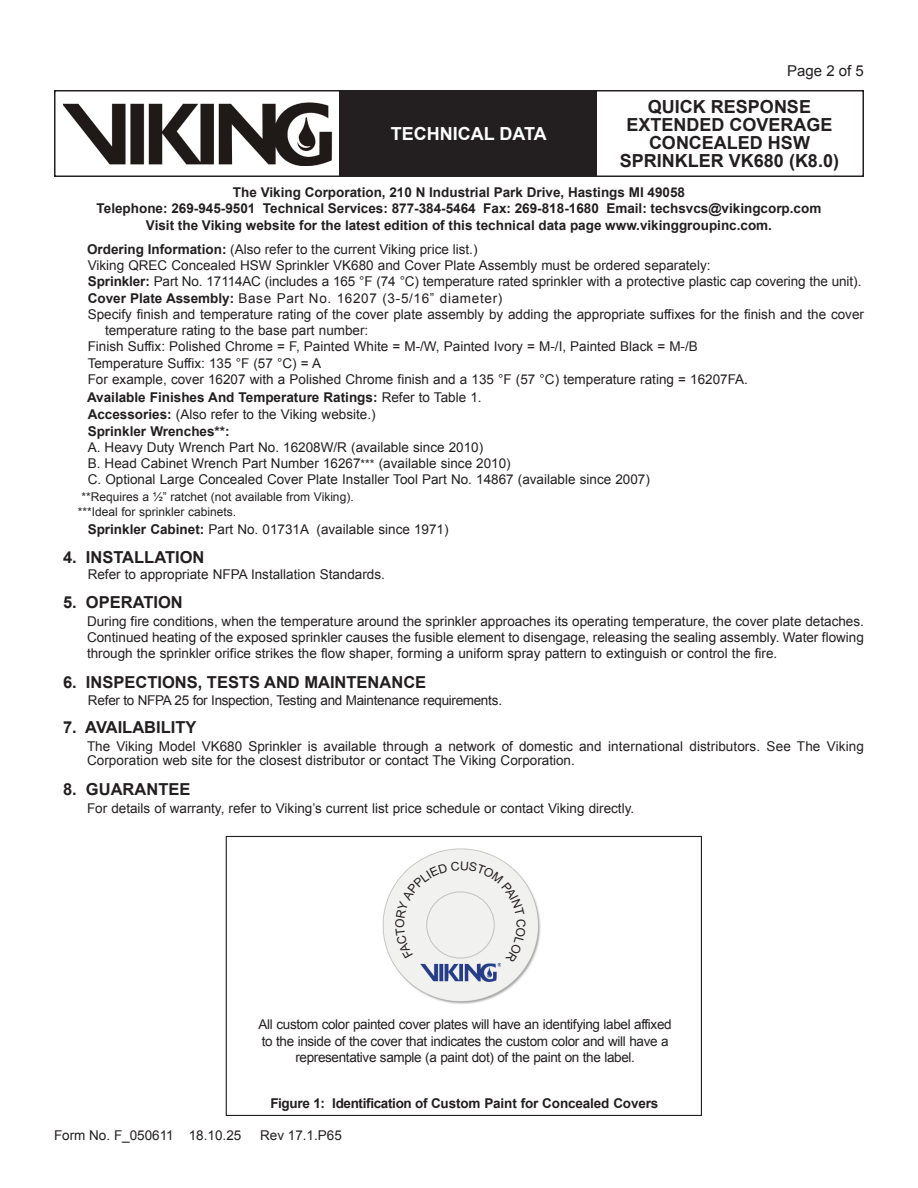
<style>
.page{position:relative;width:918px;height:1188px;background:#fff}
.page>*{position:absolute;margin:0;border:0;box-sizing:border-box;transform-origin:0 0}
.t1{font:700 18px/18px "Arial";color:#231f20;text-align:center}
.t2{font:700 18px "Arial";color:#fff}
.Heading{font:700 16.5px "Arial";color:#231f20}
.t3{font:15px "Arial";color:#231f20}
.Technical_Data{font:13.5px/16.2px "Arial";color:#231f20}
.Body_Text{font:13.5px/16.2px "Arial";color:#231f20;text-align:justify}
.Center_-_Bold{font:700 13.5px/16.2px "Arial";color:#231f20;text-align:center}
.Center_-_Bold-2{font:13.5px/16.2px "Arial";letter-spacing:-.025em;color:#231f20;text-align:center}
.Technical_Data-2{font:13.5px "Arial";letter-spacing:-.025em;color:#231f20}
.Heading_2{font:13.5px "Arial";color:#231f20}
.Body_Text-2{font:700 13.5px "Arial";color:#231f20}
.Technical_Data-3{font:13.5px "Arial";letter-spacing:.05em;color:#231f20}
.Technical_Data-4{font:700 13.5px "Arial";color:#231f20}
.Asterisk_2{font:12px "Arial";color:#231f20}
.s1{font-weight:700}
.s2{font-weight:400}
.s3{font-size:12px}
</style>
<div class="page">
<div style="left:54px;top:90px;width:810px;height:87px;border:2px solid #231f20"></div>
<div style="left:340px;top:91px;width:257px;height:85px;background:#231f20"></div>
<img style="left:63px;top:102px;width:269px;height:63px">
<div style="left:226px;top:836px;width:476px;height:280px;border:1px solid #231f20"></div>
<img style="left:382px;top:848px;width:159px;height:156px">
<img style="left:421px;top:963px;width:79px;height:18px">
<div style="left:395px;top:861px;width:131px;height:102px;background:#f1f1f0"></div>
<p class="t3" style="left:787px;top:61px;width:78px">Page 2 of 5</p>
<h1 class="t1" style="left:620px;top:98px;width:221px">QUICK RESPONSE<br>EXTENDED COVERAGE<br>CONCEALED HSW<br>SPRINKLER VK680 (K8.0)</h1>
<p class="Center_-_Bold" style="left:97px;top:185px;width:726px">The Viking Corporation, 210 N Industrial Park Drive, Hastings MI 49058<br>Telephone: 269-945-9501 Technical Services: 877-384-5464 Fax: 269-818-1680 Email: techsvcs@vikingcorp.com<br>Visit the Viking website for the latest edition of this technical data page www.vikinggroupinc.com.</p>
<h1 class="t2" style="left:391px;top:121px;width:157px">TECHNICAL DATA</h1>
<p class="Heading_2" style="left:87px;top:240px;width:392px"><span class="s1">Ordering Information:</span> (Also refer to the current Viking price list.)</p>
<p class="Technical_Data" style="left:88px;top:257px;width:624px">Viking QREC Concealed HSW Sprinkler VK680 and Cover Plate Assembly must be ordered separately:</p>
<p class="Technical_Data" style="left:88px;top:274px;width:775px"><span class="s1">Sprinkler:</span> Part No. 17114AC (includes a 165 °F (74 °C) temperature rated sprinkler with a protective plastic cap covering the unit).</p>
<p class="Technical_Data-3" style="left:88px;top:289px;width:416px"><span class="s1">Cover Plate Assembly:</span> Base Part No. 16207 (3-5/16” diameter)</p>
<p class="Technical_Data" style="left:105px;top:306px;width:761px;text-indent:-17px">Specify finish and temperature rating of the cover plate assembly by adding the appropriate suffixes for the finish and the cover temperature rating to the base part number:</p>
<p class="Technical_Data" style="left:88px;top:339px;width:612px">Finish Suffix: Polished Chrome = F, Painted White = M-/W, Painted Ivory = M-/I, Painted Black = M-/B</p>
<p class="Technical_Data" style="left:88px;top:355px;width:235px">Temperature Suffix: 135 °F (57 °C) = A</p>
<p class="Technical_Data" style="left:88px;top:371px;width:662px">For example, cover 16207 with a Polished Chrome finish and a 135 °F (57 °C) temperature rating = 16207FA.</p>
<p class="Body_Text-2" style="left:87px;top:388px;width:396px">Available Finishes And Temperature Ratings: <span class="s2">Refer to Table 1.</span></p>
<p class="Technical_Data" style="left:88px;top:407px;width:289px"><span class="s1">Accessories:</span> (Also refer to the Viking website.)</p>
<p class="Technical_Data-4" style="left:88px;top:422px;width:143px">Sprinkler Wrenches**:</p>
<p class="Technical_Data" style="left:88px;top:439px;width:397px">A. Heavy Duty Wrench Part No. 16208W/R (available since 2010)</p>
<p class="Technical_Data" style="left:88px;top:455px;width:425px">B. Head Cabinet Wrench Part Number 16267<span class="s3">***</span> (available since 2010)</p>
<p class="Technical_Data" style="left:88px;top:472px;width:564px">C. Optional Large Concealed Cover Plate Installer Tool Part No. 14867 (available since 2007)</p>
<p class="Asterisk_2" style="left:81px;top:489px;width:274px">**Requires a ½” ratchet (not available from Viking).</p>
<p class="Asterisk_2" style="left:78px;top:504px;width:160px">***Ideal for sprinkler cabinets.</p>
<p class="Technical_Data" style="left:88px;top:521px;width:362px"><span class="s1">Sprinkler Cabinet:</span> Part No. 01731A (available since 1971)</p>
<p class="Heading" style="left:63px;top:546px;width:143px">4. INSTALLATION</p>
<p class="Technical_Data" style="left:88px;top:566px;width:299px">Refer to appropriate NFPA Installation Standards.</p>
<p class="Heading" style="left:63px;top:591px;width:121px">5. OPERATION</p>
<p class="Body_Text" style="left:87px;top:613px;width:779px">During fire conditions, when the temperature around the sprinkler approaches its operating temperature, the cover plate detaches.<br>Continued heating of the exposed sprinkler causes the fusible element to disengage, releasing the sealing assembly. Water flowing through the sprinkler orifice strikes the flow shaper, forming a uniform spray pattern to extinguish or control the fire.</p>
<p class="Heading" style="left:63px;top:672px;width:365px">6. INSPECTIONS, TESTS AND MAINTENANCE</p>
<p class="Technical_Data-2" style="left:88px;top:691px;width:416px">Refer to NFPA 25 for Inspection, Testing and Maintenance requirements.</p>
<p class="Heading" style="left:63px;top:717px;width:135px">7. AVAILABILITY</p>
<p class="Body_Text" style="left:87px;top:740px;width:778px;line-height:13.5px">The Viking Model VK680 Sprinkler is available through a network of domestic and international distributors. See The Viking<br>Corporation web site for the closest distributor or contact The Viking Corporation.</p>
<p class="Heading" style="left:63px;top:778px;width:129px">8. GUARANTEE</p>
<p class="Body_Text" style="left:87px;top:800px;width:549px">For details of warranty, refer to Viking’s current list price schedule or contact Viking directly.</p>
<p class="Center_-_Bold-2" style="left:259px;top:1017px;width:415px">All custom color painted cover plates will have an identifying label affixed to the inside of the cover that indicates the custom color and will have a representative sample (a paint dot) of the paint on the label.</p>
<p class="Center_-_Bold" style="left:270px;top:1095px;width:390px">Figure 1: Identification of Custom Paint for Concealed Covers</p>
<p class="Body_Text" style="left:54px;top:1127px;width:189px">Form No. F_050611 18.10.25</p>
<p class="Body_Text" style="left:260px;top:1127px;width:83px">Rev 17.1.P65</p>
</div>
